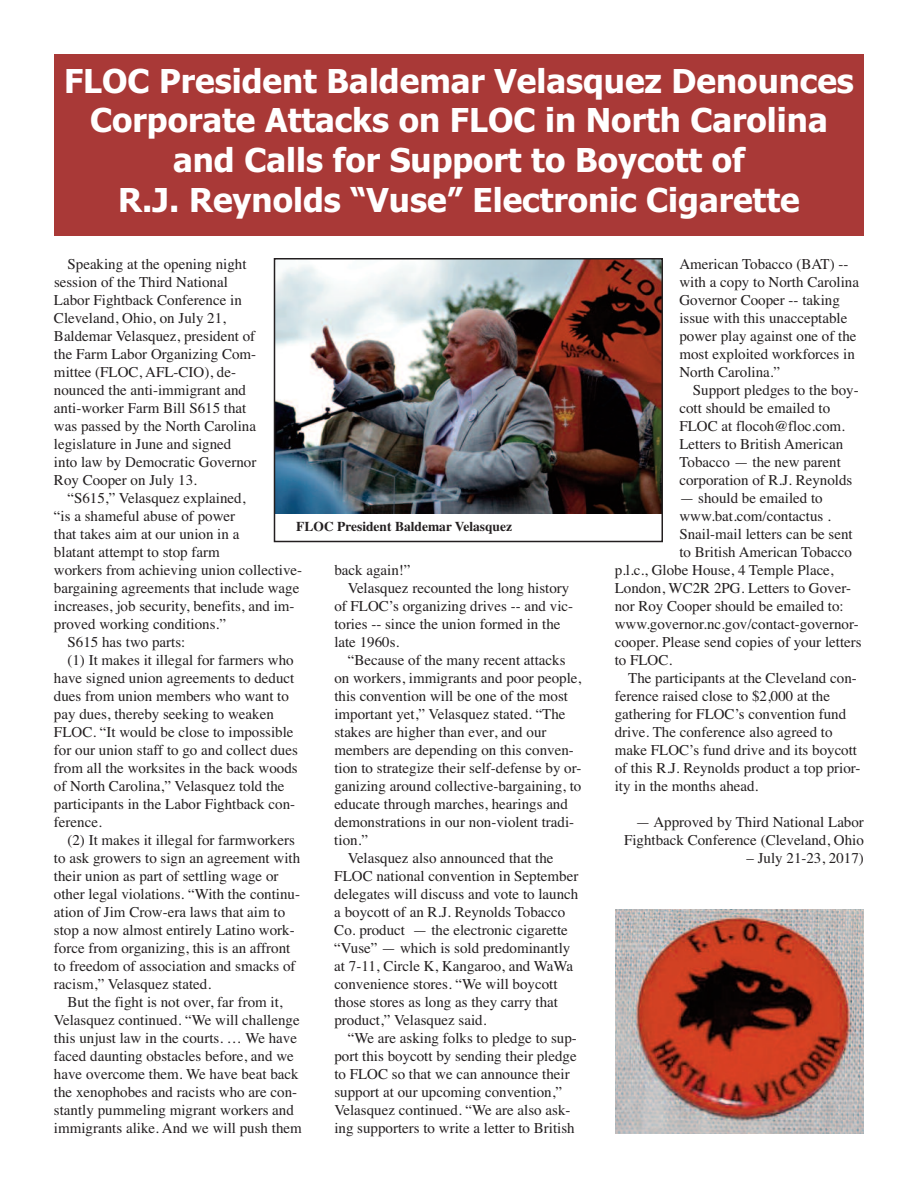
<style>
.page{position:relative;width:918px;height:1188px;background:#fff}
.page>*{position:absolute;margin:0;border:0;box-sizing:border-box;transform-origin:0 0}
.t1{font:700 33px/39.6px "Tahoma";color:#fff;text-align:center}
.t2{font:15px/18px "Times";color:#231f20}
.t3{font:700 13.5px "Times";color:#231f20}
</style>
<div class="page">
<div style="left:54px;top:54px;width:810px;height:181px;background:#a93937"></div>
<img style="left:277px;top:261px;width:383px;height:253px">
<div style="left:274px;top:258px;width:389px;height:284px;border:2px solid #231f20"></div>
<img style="left:615px;top:909px;width:249px;height:225px">
<h1 class="t1" style="left:64px;top:62px;width:791px">FLOC President Baldemar Velasquez Denounces Corporate Attacks on FLOC in North Carolina and Calls for Support to Boycott of<br>R.J. Reynolds “Vuse” Electronic Cigarette</h1>
<p class="t2" style="left:54px;top:255px;width:204px;text-indent:14px">Speaking at the opening night session of the Third National<br>Labor Fightback Conference in<br>Cleveland, Ohio, on July 21,<br>Baldemar Velasquez, president of the Farm Labor Organizing Com&shy;mittee (FLOC, AFL-CIO), de&shy;nounced the anti-immigrant and anti-worker Farm Bill S615 that was passed by the North Carolina legislature in June and signed into law by Democratic Governor<br>Roy Cooper on July 13.</p>
<p class="t2" style="left:67px;top:489px;width:180px">“S615,” Velasquez explained,</p>
<p class="t2" style="left:54px;top:507px;width:183px">“is a shameful abuse of power</p>
<p class="t2" style="left:54px;top:525px;width:187px">that takes aim at our union in a</p>
<p class="t2" style="left:54px;top:543px;width:167px">blatant attempt to stop farm</p>
<p class="t2" style="left:54px;top:561px;width:250px">workers from achieving union collective-</p>
<p class="t2" style="left:54px;top:579px;width:247px">bargaining agreements that include wage</p>
<p class="t2" style="left:54px;top:597px;width:242px">increases, job security, benefits, and im-</p>
<p class="t2" style="left:54px;top:615px;width:174px">proved working conditions.”</p>
<p class="t2" style="left:67px;top:633px;width:119px">S615 has two parts:</p>
<p class="t2" style="left:67px;top:651px;width:228px">(1) It makes it illegal for farmers who</p>
<p class="t2" style="left:54px;top:669px;width:242px">have signed union agreements to deduct</p>
<p class="t2" style="left:54px;top:687px;width:236px">dues from union members who want to</p>
<p class="t2" style="left:54px;top:705px;width:221px">pay dues, thereby seeking to weaken</p>
<p class="t2" style="left:54px;top:723px;width:241px">FLOC. “It would be close to impossible</p>
<p class="t2" style="left:54px;top:741px;width:245px">for our union staff to go and collect dues</p>
<p class="t2" style="left:54px;top:759px;width:245px">from all the worksites in the back woods</p>
<p class="t2" style="left:54px;top:777px;width:232px">of North Carolina,” Velasquez told the</p>
<p class="t2" style="left:54px;top:795px;width:243px">participants in the Labor Fightback con-</p>
<p class="t2" style="left:54px;top:813px;width:49px">ference.</p>
<p class="t2" style="left:68px;top:831px;width:229px">(2) It makes it illegal for farmworkers</p>
<p class="t2" style="left:54px;top:849px;width:248px">to ask growers to sign an agreement with</p>
<p class="t2" style="left:54px;top:867px;width:226px">their union as part of settling wage or</p>
<p class="t2" style="left:54px;top:885px;width:248px">other legal violations. “With the continu-</p>
<p class="t2" style="left:54px;top:903px;width:233px">ation of Jim Crow-era laws that aim to</p>
<p class="t2" style="left:54px;top:921px;width:242px">stop a now almost entirely Latino work-</p>
<p class="t2" style="left:54px;top:939px;width:238px">force from organizing, this is an affront</p>
<p class="t2" style="left:54px;top:957px;width:243px">to freedom of association and smacks of</p>
<p class="t2" style="left:54px;top:975px;width:159px">racism,” Velasquez stated.</p>
<p class="t2" style="left:67px;top:993px;width:217px">But the fight is not over, far from it,</p>
<p class="t2" style="left:54px;top:1011px;width:247px">Velasquez continued. “We will challenge</p>
<p class="t2" style="left:54px;top:1029px;width:245px">this unjust law in the courts. … We have</p>
<p class="t2" style="left:54px;top:1047px;width:241px">faced daunting obstacles before, and we</p>
<p class="t2" style="left:54px;top:1065px;width:246px">have overcome them. We have beat back</p>
<p class="t2" style="left:54px;top:1083px;width:245px">the xenophobes and racists who are con-</p>
<p class="t2" style="left:54px;top:1101px;width:241px">stantly pummeling migrant workers and</p>
<p class="t2" style="left:54px;top:1119px;width:249px">immigrants alike. And we will push them</p>
<p class="t3" style="left:296px;top:519px;width:217px">FLOC President Baldemar Velasquez</p>
<p class="t2" style="left:334px;top:560px;width:78px">back again!”</p>
<p class="t2" style="left:348px;top:578px;width:223px">Velasquez recounted the long history</p>
<p class="t2" style="left:334px;top:596px;width:240px">of FLOC’s organizing drives -- and vic-</p>
<p class="t2" style="left:334px;top:614px;width:228px">tories -- since the union formed in the</p>
<p class="t2" style="left:334px;top:632px;width:66px">late 1960s.</p>
<p class="t2" style="left:348px;top:650px;width:219px">“Because of the many recent attacks</p>
<p class="t2" style="left:334px;top:668px;width:249px">on workers, immigrants and poor people,</p>
<p class="t2" style="left:334px;top:686px;width:235px">this convention will be one of the most</p>
<p class="t2" style="left:334px;top:704px;width:233px">important yet,” Velasquez stated. “The</p>
<p class="t2" style="left:334px;top:722px;width:214px">stakes are higher than ever, and our</p>
<p class="t2" style="left:334px;top:740px;width:241px">members are depending on this conven-</p>
<p class="t2" style="left:334px;top:758px;width:249px">tion to strategize their self-defense by or-</p>
<p class="t2" style="left:334px;top:776px;width:249px">ganizing around collective-bargaining, to</p>
<p class="t2" style="left:334px;top:794px;width:235px">educate through marches, hearings and</p>
<p class="t2" style="left:334px;top:812px;width:241px">demonstrations in our non-violent tradi-</p>
<p class="t2" style="left:334px;top:830px;width:35px">tion.”</p>
<p class="t2" style="left:348px;top:848px;width:207px">Velasquez also announced that the</p>
<p class="t2" style="left:334px;top:866px;width:246px">FLOC national convention in September</p>
<p class="t2" style="left:334px;top:884px;width:246px">delegates will discuss and vote to launch</p>
<p class="t2" style="left:334px;top:902px;width:233px">a boycott of an R.J. Reynolds Tobacco</p>
<p class="t2" style="left:334px;top:920px;width:235px">Co. product — the electronic cigarette</p>
<p class="t2" style="left:334px;top:938px;width:238px">“Vuse” — which is sold predominantly</p>
<p class="t2" style="left:334px;top:956px;width:240px">at 7-11, Circle K, Kangaroo, and WaWa</p>
<p class="t2" style="left:334px;top:974px;width:225px">convenience stores. “We will boycott</p>
<p class="t2" style="left:334px;top:992px;width:225px">those stores as long as they carry that</p>
<p class="t2" style="left:334px;top:1010px;width:154px">product,” Velasquez said.</p>
<p class="t2" style="left:348px;top:1028px;width:231px">“We are asking folks to pledge to sup-</p>
<p class="t2" style="left:334px;top:1046px;width:244px">port this boycott by sending their pledge</p>
<p class="t2" style="left:334px;top:1064px;width:237px">to FLOC so that we can announce their</p>
<p class="t2" style="left:334px;top:1082px;width:229px">support at our upcoming convention,”</p>
<p class="t2" style="left:334px;top:1100px;width:238px">Velasquez continued. “We are also ask-</p>
<p class="t2" style="left:334px;top:1118px;width:242px">ing supporters to write a letter to British</p>
<p class="t2" style="left:679px;top:255px;width:181px">American Tobacco (BAT) -- with a copy to North Carolina<br>Governor Cooper -- taking issue with this unacceptable power play against one of the most exploited workforces in<br>North Carolina.”</p>
<p class="t2" style="left:679px;top:381px;width:181px;text-indent:14px">Support pledges to the boy&shy;cott should be emailed to<br>FLOC at flocoh@floc.com.<br>Letters to British American<br>Tobacco — the new parent corporation of R.J. Reynolds</p>
<p class="t2" style="left:679px;top:489px;width:145px">— should be emailed to</p>
<p class="t2" style="left:679px;top:507px;width:153px">www.bat.com/contactus .</p>
<p class="t2" style="left:679px;top:525px;width:175px">Snail-mail letters can be sent</p>
<p class="t2" style="left:679px;top:543px;width:174px">to British American Tobacco</p>
<p class="t2" style="left:615px;top:561px;width:221px">p.l.c., Globe House, 4 Temple Place,</p>
<p class="t2" style="left:615px;top:579px;width:238px">London, WC2R 2PG. Letters to Gover-</p>
<p class="t2" style="left:615px;top:597px;width:231px">nor Roy Cooper should be emailed to:</p>
<p class="t2" style="left:615px;top:615px;width:246px">www.governor.nc.gov/contact-governor-</p>
<p class="t2" style="left:615px;top:633px;width:249px">cooper. Please send copies of your letters</p>
<p class="t2" style="left:615px;top:651px;width:59px">to FLOC.</p>
<p class="t2" style="left:628px;top:669px;width:230px">The participants at the Cleveland con-</p>
<p class="t2" style="left:615px;top:687px;width:217px">ference raised close to $2,000 at the</p>
<p class="t2" style="left:615px;top:705px;width:233px">gathering for FLOC’s convention fund</p>
<p class="t2" style="left:615px;top:723px;width:219px">drive. The conference also agreed to</p>
<p class="t2" style="left:615px;top:741px;width:244px">make FLOC’s fund drive and its boycott</p>
<p class="t2" style="left:615px;top:759px;width:247px">of this R.J. Reynolds product a top prior-</p>
<p class="t2" style="left:615px;top:777px;width:145px">ity in the months ahead.</p>
<p class="t2" style="left:624px;top:813px;width:241px;text-align:right">— Approved by Third National Labor<br>Fightback Conference (Cleveland, Ohio</p>
<p class="t2" style="left:746px;top:849px;width:119px">– July 21-23, 2017)</p>
</div>
